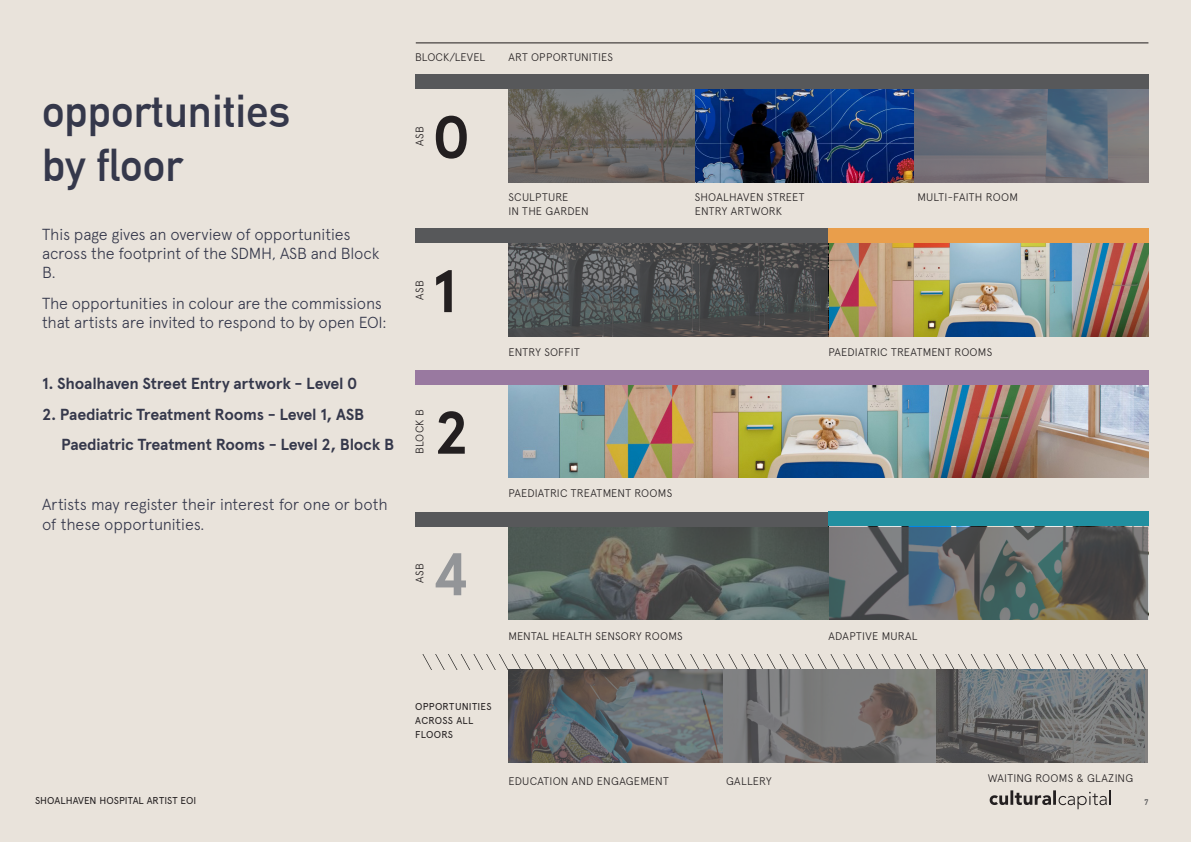
<style>
.page{position:relative;width:1191px;height:842px;background:#e9e3db}
.page>*{position:absolute;margin:0;border:0;box-sizing:border-box;transform-origin:0 0}
.t1{font:700 60px "Apercu";color:#231f20}
.t2{font:700 60px "Apercu";color:#939598}
.t3{font:700 45px/54px "DIN Alternate";color:#35384b}
.Body{font:300 16px/19.2px "Apercu";letter-spacing:-.015em;color:#35384b}
.Body-2{font:700 16px "Apercu";letter-spacing:-.015em;color:#35384b}
.Body_01{font:300 11px/14px "Apercu";letter-spacing:.02em;color:#231f20}
.Body_01-2{font:10px/14px "Apercu";letter-spacing:.01em;color:#231f20}
.PAGE_MARKER_BOTTOM_LEFT{font:10px "Apercu";letter-spacing:.005em;color:#231f20}
.t4{font:700 8px "DIN Alternate";color:#57585a}
</style>
<div class="page">
<img style="left:423px;top:655px;width:723px;height:14px">
<svg style="left:989px;top:790px;width:121px;height:20px"></svg>
<img style="left:694px;top:89px;width:220px;height:93px">
<img style="left:828px;top:243px;width:320px;height:93px">
<img style="left:508px;top:385px;width:640px;height:93px">
<div style="left:415px;top:74px;width:733px;height:15px;background:#57585a"></div>
<div style="left:828px;top:228px;width:320px;height:15px;background:#e99e4b"></div>
<div style="left:828px;top:511px;width:320px;height:15px;background:#218fa0"></div>
<div style="left:415px;top:370px;width:733px;height:15px;background:#9979a0"></div>
<hr style="left:416px;top:43px;width:732px;height:1px;background:#231f20">
<svg style="left:508px;top:243px;width:320px;height:93px;background:#4f5152"></svg>
<svg style="left:508px;top:89px;width:186px;height:93px;background:#6b6865"></svg>
<svg style="left:508px;top:527px;width:639px;height:92px;background:#5a6260"></svg>
<svg style="left:508px;top:669px;width:639px;height:94px;background:#6b6c6c"></svg>
<div style="left:415px;top:512px;width:413px;height:15px;background:#57585a"></div>
<div style="left:415px;top:228px;width:413px;height:15px;background:#57585a"></div>
<svg style="left:914px;top:89px;width:234px;height:93px;background:#6c707b"></svg>
<p class="t3" style="left:42px;top:81px;width:250px">opportunities by floor</p>
<p class="Body" style="left:42px;top:224px;width:339px">This page gives an overview of opportunities across the footprint of the SDMH, ASB and Block<br>B.</p>
<p class="Body" style="left:42px;top:293px;width:346px">The opportunities in colour are the commissions that artists are invited to respond to by open EOI:</p>
<p class="Body-2" style="left:42px;top:374px;width:317px">1. Shoalhaven Street Entry artwork - Level 0</p>
<p class="Body-2" style="left:42px;top:404px;width:323px">2. Paediatric Treatment Rooms - Level 1, ASB</p>
<p class="Body-2" style="left:61px;top:435px;width:334px">Paediatric Treatment Rooms - Level 2, Block B</p>
<p class="Body" style="left:42px;top:494px;width:347px;line-height:20.4px">Artists may register their interest for one or both of these opportunities.</p>
<p class="Body_01" style="left:415px;top:50px;width:71px">BLOCK/LEVEL</p>
<p class="Body_01" style="left:508px;top:50px;width:106px">ART OPPORTUNITIES</p>
<p class="Body_01" style="left:412px;top:146px;width:21px;rotate:-90deg">ASB</p>
<p class="t1" style="left:432px;top:101px;width:40px">0</p>
<p class="Body_01" style="left:412px;top:300px;width:21px;rotate:-90deg">ASB</p>
<p class="t1" style="left:432px;top:255px;width:26px">1</p>
<p class="Body_01" style="left:412px;top:454px;width:47px;rotate:-90deg">BLOCK B</p>
<p class="t1" style="left:434px;top:396px;width:36px">2</p>
<p class="Body_01" style="left:508px;top:190px;width:82px">SCULPTURE<br>IN THE GARDEN</p>
<p class="Body_01" style="left:508px;top:345px;width:73px">ENTRY SOFFIT</p>
<p class="Body_01" style="left:508px;top:486px;width:165px">PAEDIATRIC TREATMENT ROOMS</p>
<p class="Body_01" style="left:694px;top:190px;width:111px">SHOALHAVEN STREET<br>ENTRY ARTWORK</p>
<p class="Body_01" style="left:917px;top:190px;width:102px">MULTI-FAITH ROOM</p>
<p class="Body_01" style="left:828px;top:345px;width:165px">PAEDIATRIC TREATMENT ROOMS</p>
<p class="Body_01" style="left:412px;top:583px;width:21px;rotate:-90deg">ASB</p>
<p class="t2" style="left:432px;top:538px;width:38px">4</p>
<p class="Body_01" style="left:508px;top:629px;width:176px">MENTAL HEALTH SENSORY ROOMS</p>
<p class="Body_01" style="left:828px;top:629px;width:91px">ADAPTIVE MURAL</p>
<p class="PAGE_MARKER_BOTTOM_LEFT" style="left:35px;top:794px;width:163px">SHOALHAVEN HOSPITAL ARTIST EOI</p>
<p class="Body_01-2" style="left:43px;top:796px;width:163px">SHOALHAVEN HOSPITAL ARTIST EOI</p>
<p class="Body_01-2" style="left:415px;top:700px;width:78px">OPPORTUNITIES<br>ACROSS ALL<br>FLOORS</p>
<p class="Body_01" style="left:508px;top:774px;width:162px">EDUCATION AND ENGAGEMENT</p>
<p class="Body_01" style="left:726px;top:774px;width:47px">GALLERY</p>
<p class="Body_01" style="left:988px;top:771px;width:147px">WAITING ROOMS &amp; GLAZING</p>
<p class="t4" style="left:1144px;top:796px;width:5px">7</p>
</div>
